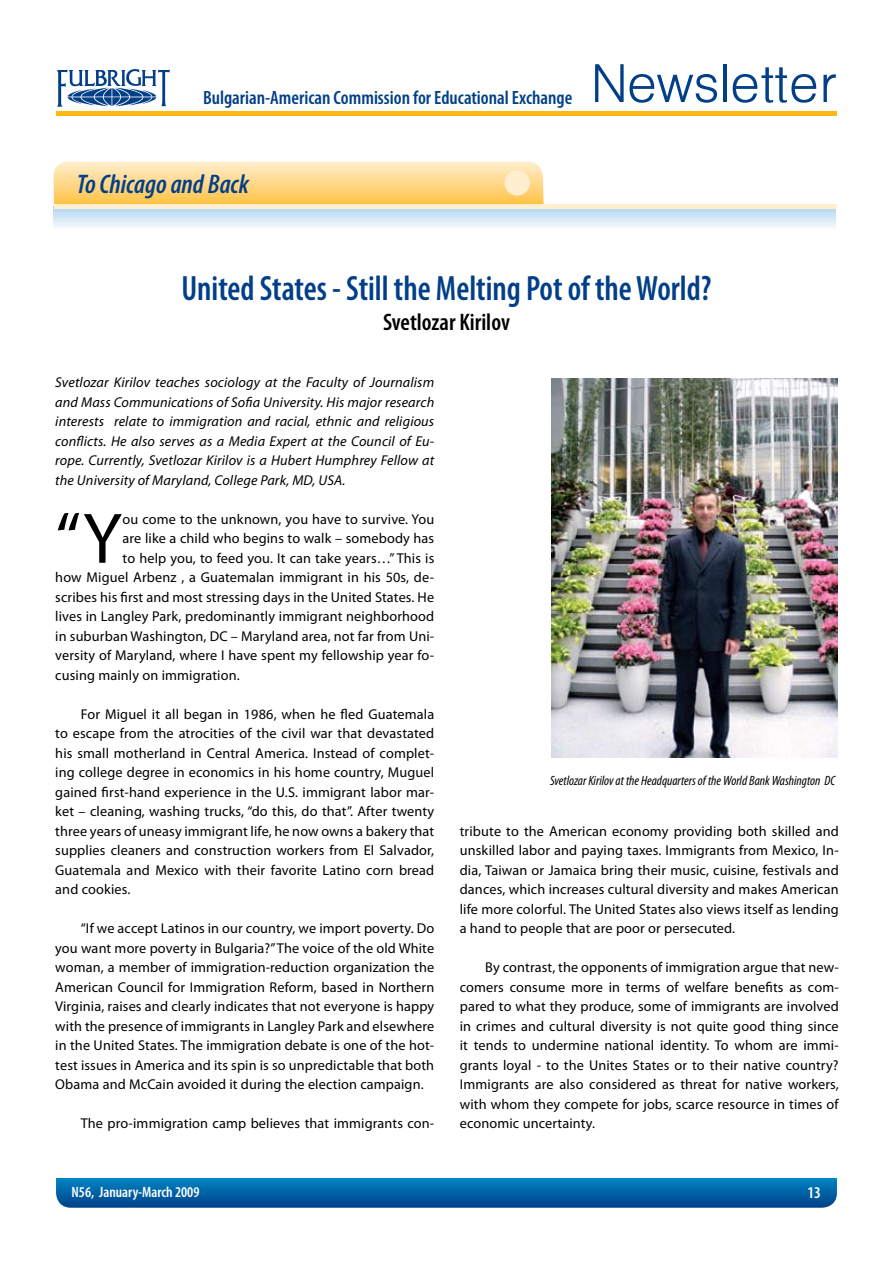
<style>
.page{position:relative;width:893px;height:1263px;background:#fff}
.page>*{position:absolute;margin:0;border:0;box-sizing:border-box;transform-origin:0 0}
.t1{font:72.15px "Myriad Pro";color:#000}
.t2{font:59.1px "Helen BG Light Normal";color:#023f88}
.t3{font:600 condensed 35.25px "Myriad Pro";color:#023f88;scale:.93 1}
.t4{font:italic 600 condensed 27px "Myriad Pro";color:#023f88}
.t5{font:600 condensed 24px "Myriad Pro";color:#000}
.t6{font:600 condensed 19.35px "Myriad Pro";color:#023f88}
.t7{font:600 condensed 16.5px "Myriad Pro";color:#fff}
.t8{font:600 condensed 15px "Myriad Pro";color:#fff}
.t9{font:14.25px/19.5px "Myriad Pro";letter-spacing:.01em;color:#000;text-align:justify}
.t10{font:italic 14.25px/19.5px "Myriad Pro";letter-spacing:.01em;color:#000;text-align:justify}
.t11{font:italic condensed 13.5px "Myriad Pro";color:#000}
</style>
<div class="page">
<svg style="left:56px;top:1178px;width:781px;height:30px;background:#0364a7"></svg>
<hr style="left:56px;top:112px;width:781px;height:4px;background:#fdb813">
<svg style="left:57px;top:69px;width:113px;height:38px"></svg>
<svg style="left:53px;top:162px;width:491px;height:65px;background:#fed88b"></svg>
<svg style="left:54px;top:209px;width:782px;height:18px;background:#d3e8f7"></svg>
<div style="left:505px;top:170px;width:25px;height:26px;background:#ffefcf;border-radius:50%"></div>
<div style="left:54px;top:204px;width:783px;height:5px;background:#ffefcf"></div>
<img style="left:552px;top:378px;width:286px;height:380px">
<h3 class="t6" style="left:203px;top:85px;width:371px">Bulgarian-American Commission for Educational Exchange</h3>
<h2 class="t2" style="left:590px;top:55px;width:248px">Newsletter</h2>
<h3 class="t4" style="left:77px;top:167px;width:174px">To Chicago and Back</h3>
<h3 class="t3" style="left:181px;top:266px;width:572px">United States - Still the Melting Pot of the World?</h3>
<h3 class="t5" style="left:383px;top:307px;width:128px">Svetlozar Kirilov</h3>
<p class="t10" style="left:55px;top:372px;width:380px">Svetlozar Kirilov teaches sociology at the Faculty of Journalism and Mass Communications of Sofia University. His major research interests relate to immigration and racial, ethnic and religious conflicts. He also serves as a Media Expert at the Council of Eu&shy;rope. Currently, Svetlozar Kirilov is a Hubert Humphrey Fellow at the University of Maryland, College Park, MD, USA.</p>
<h1 class="t1" style="left:55px;top:494px;width:68px">“Y</h1>
<p class="t9" style="left:123px;top:509px;width:313px">ou come to the unknown, you have to survive. You</p>
<p class="t9" style="left:123px;top:528px;width:313px">are like a child who begins to walk – somebody has</p>
<p class="t9" style="left:123px;top:548px;width:313px">to help you, to feed you. It can take years…” This is</p>
<p class="t9" style="left:55px;top:567px;width:380px">how Miguel Arbenz , a Guatemalan immigrant in his 50s, de-</p>
<p class="t9" style="left:55px;top:587px;width:380px">scribes his first and most stressing days in the United States. He</p>
<p class="t9" style="left:55px;top:606px;width:380px">lives in Langley Park, predominantly immigrant neighborhood</p>
<p class="t9" style="left:55px;top:626px;width:380px">in suburban Washington, DC – Maryland area, not far from Uni-</p>
<p class="t9" style="left:55px;top:645px;width:380px">versity of Maryland, where I have spent my fellowship year fo-</p>
<p class="t9" style="left:55px;top:665px;width:186px">cusing mainly on immigration.</p>
<p class="t9" style="left:55px;top:704px;width:380px;text-indent:26px">For Miguel it all began in 1986, when he fled Guatemala to escape from the atrocities of the civil war that devastated his small motherland in Central America. Instead of complet&shy;ing college degree in economics in his home country, Muguel gained first-hand experience in the U.S. immigrant labor mar&shy;ket – cleaning, washing trucks, “do this, do that”. After twenty three years of uneasy immigrant life, he now owns a bakery that supplies cleaners and construction workers from El Salvador, Guatemala and Mexico with their favorite Latino corn bread and cookies.</p>
<p class="t9" style="left:55px;top:918px;width:381px;text-indent:26px">“If we accept Latinos in our country, we import poverty. Do you want more poverty in Bulgaria?” The voice of the old White woman, a member of immigration-reduction organization the American Council for Immigration Reform, based in Northern Virginia, raises and clearly indicates that not everyone is happy with the presence of immigrants in Langley Park and elsewhere in the United States. The immigration debate is one of the hot&shy;test issues in America and its spin is so unpredictable that both Obama and McCain avoided it during the election campaign.</p>
<p class="t9" style="left:81px;top:1113px;width:355px">The pro-immigration camp believes that immigrants con-</p>
<p class="t11" style="left:550px;top:772px;width:287px">Svetlozar Kirilov at the Headquarters of the World Bank Washington DC</p>
<p class="t9" style="left:460px;top:821px;width:380px">tribute to the American economy providing both skilled and unskilled labor and paying taxes. Immigrants from Mexico, In&shy;dia, Taiwan or Jamaica bring their music, cuisine, festivals and dances, which increases cultural diversity and makes American life more colorful. The United States also views itself as lending a hand to people that are poor or persecuted.</p>
<p class="t9" style="left:460px;top:957px;width:381px;text-indent:26px">By contrast, the opponents of immigration argue that new&shy;comers consume more in terms of welfare benefits as com&shy;pared to what they produce, some of immigrants are involved in crimes and cultural diversity is not quite good thing since it tends to undermine national identity. To whom are immi&shy;grants loyal - to the Unites States or to their native country?<br>Immigrants are also considered as threat for native workers, with whom they compete for jobs, scarce resource in times of economic uncertainty.</p>
<p class="t8" style="left:72px;top:1183px;width:129px">N56, January-March 2009</p>
<p class="t7" style="left:807px;top:1182px;width:15px">13</p>
</div>
